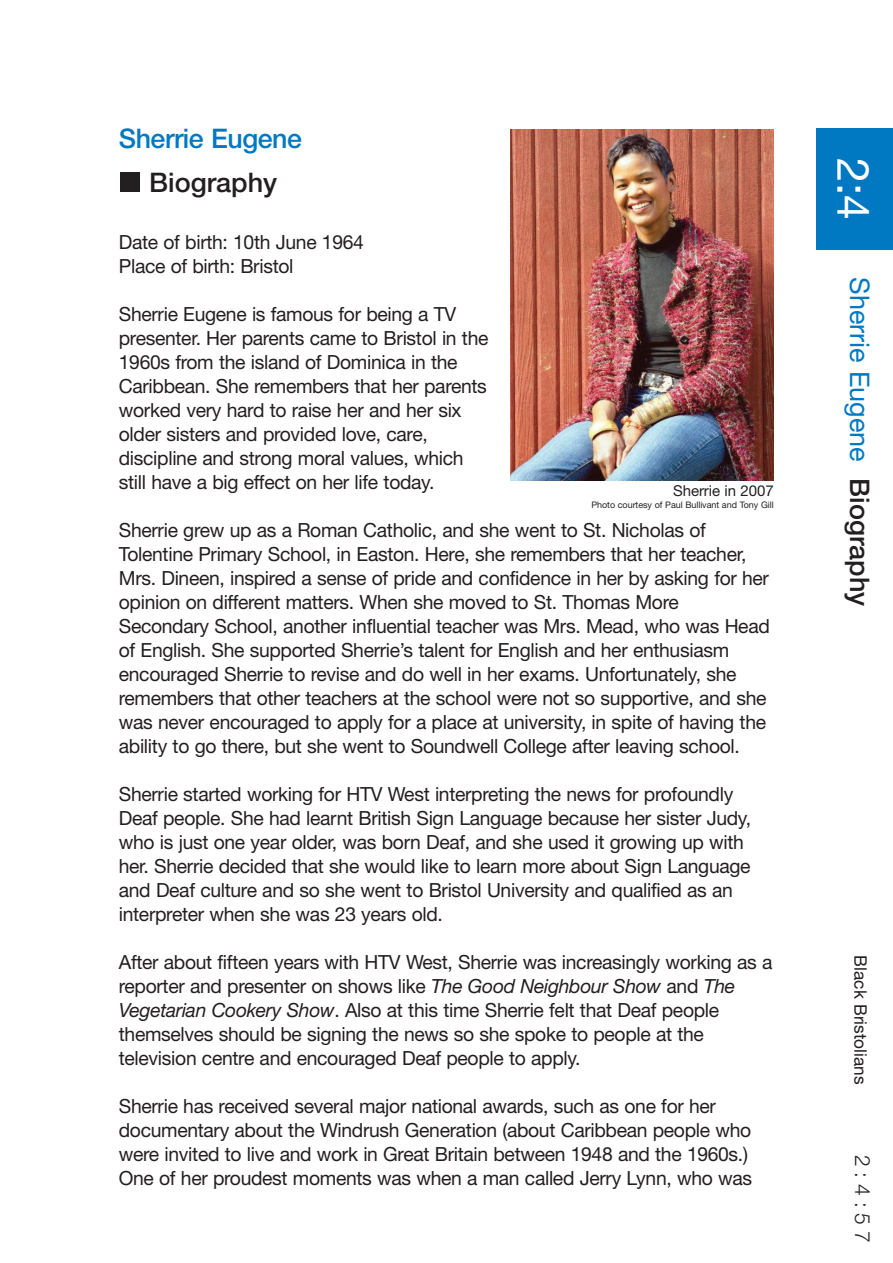
<style>
.page{position:relative;width:893px;height:1263px;background:#fff}
.page>*{position:absolute;margin:0;border:0;box-sizing:border-box;transform-origin:0 0}
.t1{font:44.55px "Helvetica Neue";color:#fff}
.t2{font:27px "Helvetica Neue";color:#0079c2}
.t3{font:500 27px "Helvetica Neue";letter-spacing:-.015em;color:#0079c2}
.t4{font:500 27px "Helvetica Neue";color:#231f20}
.t5{font:300 21px "Helvetica Neue";color:#231f20}
.t6{font:19.5px/24px "Helvetica Neue";letter-spacing:-.015em;color:#231f20}
.t7{font:17.25px "Helvetica Neue";color:#231f20}
.t8{font:15px "Helvetica Neue";letter-spacing:-.005em;color:#231f20}
.t9{font:9px "Helvetica Neue";letter-spacing:-.005em;color:#231f20}
.s1{font-style:italic}
.s2{font-weight:500;color:#231f20}
</style>
<div class="page">
<div style="left:816px;top:128px;width:77px;height:121px;background:#0079c2"></div>
<div style="left:120px;top:173px;width:19px;height:19px;background:#231f20"></div>
<img style="left:510px;top:130px;width:264px;height:351px">
<h2 class="t3" style="left:119px;top:128px;width:185px">Sherrie Eugene</h2>
<h2 class="t4" style="left:149px;top:173px;width:130px">Biography</h2>
<p class="t6" style="left:119px;top:231px;width:247px">Date of birth: 10th June 1964<br>Place of birth: Bristol</p>
<p class="t6" style="left:119px;top:303px;width:371px">Sherrie Eugene is famous for being a TV presenter. Her parents came to Bristol in the 1960s from the island of Dominica in the Caribbean. She remembers that her parents worked very hard to raise her and her six older sisters and provided love, care, discipline and strong moral values, which still have a big effect on her life today.</p>
<p class="t6" style="left:119px;top:519px;width:652px">Sherrie grew up as a Roman Catholic, and she went to St. Nicholas of Tolentine Primary School, in Easton. Here, she remembers that her teacher, Mrs. Dineen, inspired a sense of pride and confidence in her by asking for her opinion on different matters. When she moved to St. Thomas More Secondary School, another influential teacher was Mrs. Mead, who was Head of English. She supported Sherrie’s talent for English and her enthusiasm encouraged Sherrie to revise and do well in her exams. Unfortunately, she remembers that other teachers at the school were not so supportive, and she was never encouraged to apply for a place at university, in spite of having the ability to go there, but she went to Soundwell College after leaving school.</p>
<p class="t6" style="left:119px;top:783px;width:634px">Sherrie started working for HTV West interpreting the news for profoundly Deaf people. She had learnt British Sign Language because her sister Judy, who is just one year older, was born Deaf, and she used it growing up with her. Sherrie decided that she would like to learn more about Sign Language and Deaf culture and so she went to Bristol University and qualified as an interpreter when she was 23 years old.</p>
<p class="t6" style="left:119px;top:951px;width:655px">After about fifteen years with HTV West, Sherrie was increasingly working as a reporter and presenter on shows like <span class="s1">The Good Neighbour Show</span> and <span class="s1">The Vegetarian Cookery Show</span>. Also at this time Sherrie felt that Deaf people themselves should be signing the news so she spoke to people at the television centre and encouraged Deaf people to apply.</p>
<p class="t6" style="left:119px;top:1095px;width:635px">Sherrie has received several major national awards, such as one for her documentary about the Windrush Generation (about Caribbean people who were invited to live and work in Great Britain between 1948 and the 1960s.)<br>One of her proudest moments was when a man called Jerry Lynn, who was</p>
<p class="t8" style="left:673px;top:485px;width:102px">Sherrie in 2007</p>
<p class="t9" style="left:591px;top:502px;width:184px">Photo courtesy of Paul Bullivant and Tony Gill</p>
<h1 class="t1" style="left:869px;top:158px;width:63px;rotate:90deg">2:4</h1>
<h2 class="t2" style="left:869px;top:277px;width:331px;rotate:90deg">Sherrie Eugene <span class="s2">Biography</span></h2>
<p class="t7" style="left:867px;top:955px;width:130px;rotate:90deg">Black Bristolians</p>
<p class="t5" style="left:870px;top:1155px;width:89px;rotate:90deg">2:4:57</p>
</div>
